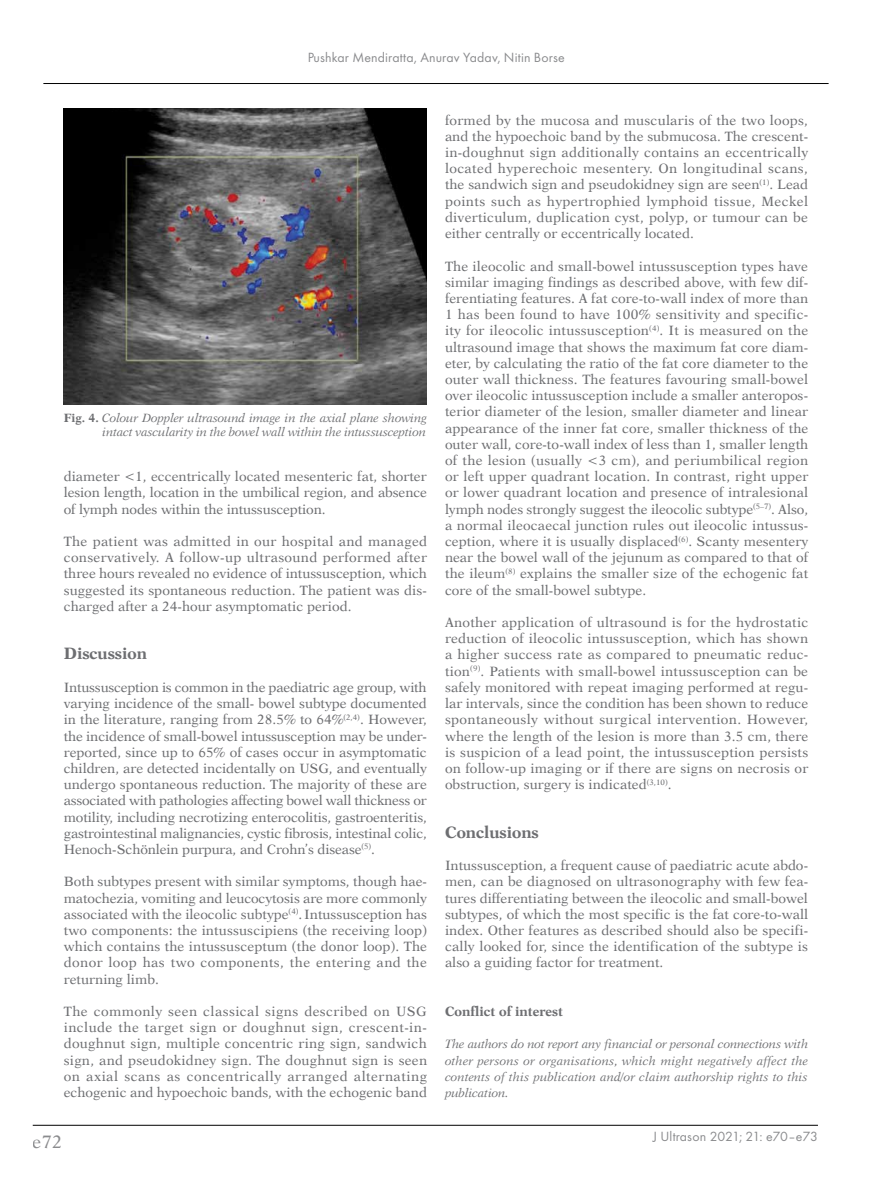
<style>
.page{position:relative;width:872px;height:1191px;background:#fff}
.page>*{position:absolute;margin:0;border:0;box-sizing:border-box;transform-origin:0 0}
.t1{font:18px "Dutch 823 EU Normal";color:#6d6e71}
._1st_Srodtytul_PL_An{font:16.5px "Dutch 823 EU Bold";color:#6d6e71}
.t2{font:13.8px "Futura TCE";letter-spacing:.01em;color:#6d6e71}
.BANG_-_Body_Ang{font:13.5px/16.2px "Dutch 823 EU Normal";color:#6d6e71;text-align:justify}
.Konflikt_interesow_p{font:13.5px "Dutch 823 EU Bold";color:#6d6e71}
.Konflikt_interesow_p-2{font:12px/16.2px "Dutch 823 EU Italic";color:#6d6e71;text-align:justify}
.Normalny{font:12px/14.4px "Dutch 823 EU Italic";letter-spacing:-.02em;color:#6d6e71;text-align:right}
.s1{font-family:"Dutch 823 EU Bold"}
</style>
<div class="page">
<hr style="left:33px;top:1125px;width:785px;height:1px;background:#000">
<hr style="left:43px;top:83px;width:785px;height:1px;background:#000">
<img style="left:64px;top:108px;width:363px;height:296px">
<p class="t2" style="left:307px;top:49px;width:259px">Pushkar Mendiratta, Anurav Yadav, Nitin Borse</p>
<p class="Normalny" style="left:64px;top:411px;width:365px"><span class="s1">Fig. 4.</span> Colour Doppler ultrasound image in the axial plane showing intact vascularity in the bowel wall within the intussusception</p>
<p class="BANG_-_Body_Ang" style="left:64px;top:468px;width:365px">diameter &lt;1, eccentrically located mesenteric fat, shorter lesion length, location in the umbilical region, and absence of lymph nodes within the intussusception.</p>
<p class="BANG_-_Body_Ang" style="left:64px;top:533px;width:365px">The patient was admitted in our hospital and managed conservatively. A follow-up ultrasound performed after three hours revealed no evidence of intussusception, which suggested its spontaneous reduction. The patient was dis&shy;charged after a 24-hour asymptomatic period.</p>
<p class="_1st_Srodtytul_PL_An" style="left:64px;top:643px;width:85px">Discussion</p>
<p class="BANG_-_Body_Ang" style="left:64px;top:679px;width:365px">Intussusception is common in the paediatric age group, with varying incidence of the small- bowel subtype documented in the literature, ranging from 28.5% to 64%<sup>(2,4)</sup>. However, the incidence of small-bowel intussusception may be under&shy;reported, since up to 65% of cases occur in asymptomatic children, are detected incidentally on USG, and eventually undergo spontaneous reduction. The majority of these are associated with pathologies affecting bowel wall thickness or motility, including necrotizing enterocolitis, gastroenteritis, gastrointestinal malignancies, cystic fibrosis, intestinal colic, Henoch-Schönlein purpura, and Crohn’s disease<sup>(5)</sup>.</p>
<p class="BANG_-_Body_Ang" style="left:64px;top:873px;width:365px">Both subtypes present with similar symptoms, though hae&shy;matochezia, vomiting and leucocytosis are more commonly associated with the ileocolic subtype<sup>(4)</sup>. Intussusception has two components: the intussuscipiens (the receiving loop) which contains the intussusceptum (the donor loop). The donor loop has two components, the entering and the returning limb.</p>
<p class="BANG_-_Body_Ang" style="left:64px;top:1003px;width:365px">The commonly seen classical signs described on USG include the target sign or doughnut sign, crescent-in&shy;doughnut sign, multiple concentric ring sign, sandwich sign, and pseudokidney sign. The doughnut sign is seen on axial scans as concentrically arranged alternating echogenic and hypoechoic bands, with the echogenic band</p>
<p class="BANG_-_Body_Ang" style="left:445px;top:112px;width:365px">formed by the mucosa and muscularis of the two loops, and the hypoechoic band by the submucosa. The crescent&shy;in-doughnut sign additionally contains an eccentrically located hyperechoic mesentery. On longitudinal scans, the sandwich sign and pseudokidney sign are seen<sup>(1)</sup>. Lead points such as hypertrophied lymphoid tissue, Meckel diverticulum, duplication cyst, polyp, or tumour can be either centrally or eccentrically located.</p>
<p class="BANG_-_Body_Ang" style="left:445px;top:258px;width:365px">The ileocolic and small-bowel intussusception types have similar imaging findings as described above, with few dif&shy;ferentiating features. A fat core-to-wall index of more than 1 has been found to have 100% sensitivity and specific&shy;ity for ileocolic intussusception<sup>(4)</sup>. It is measured on the ultrasound image that shows the maximum fat core diam&shy;eter, by calculating the ratio of the fat core diameter to the outer wall thickness. The features favouring small-bowel over ileocolic intussusception include a smaller anteropos&shy;terior diameter of the lesion, smaller diameter and linear appearance of the inner fat core, smaller thickness of the outer wall, core-to-wall index of less than 1, smaller length of the lesion (usually &lt;3 cm), and periumbilical region or left upper quadrant location. In contrast, right upper or lower quadrant location and presence of intralesional lymph nodes strongly suggest the ileocolic subtype<sup>(5–7)</sup>. Also, a normal ileocaecal junction rules out ileocolic intussus&shy;ception, where it is usually displaced<sup>(6)</sup>. Scanty mesentery near the bowel wall of the jejunum as compared to that of the ileum<sup>(8)</sup> explains the smaller size of the echogenic fat core of the small-bowel subtype.</p>
<p class="BANG_-_Body_Ang" style="left:445px;top:614px;width:365px">Another application of ultrasound is for the hydrostatic reduction of ileocolic intussusception, which has shown a higher success rate as compared to pneumatic reduc&shy;tion<sup>(9)</sup>. Patients with small-bowel intussusception can be safely monitored with repeat imaging performed at regu&shy;lar intervals, since the condition has been shown to reduce spontaneously without surgical intervention. However, where the length of the lesion is more than 3.5 cm, there is suspicion of a lead point, the intussusception persists on follow-up imaging or if there are signs on necrosis or obstruction, surgery is indicated<sup>(3,10)</sup>.</p>
<p class="_1st_Srodtytul_PL_An" style="left:445px;top:822px;width:95px">Conclusions</p>
<p class="BANG_-_Body_Ang" style="left:445px;top:857px;width:365px">Intussusception, a frequent cause of paediatric acute abdo&shy;men, can be diagnosed on ultrasonography with few fea&shy;tures differentiating between the ileocolic and small-bowel subtypes, of which the most specific is the fat core-to-wall index. Other features as described should also be specifi&shy;cally looked for, since the identification of the subtype is also a guiding factor for treatment.</p>
<p class="Konflikt_interesow_p" style="left:445px;top:1003px;width:119px">Conflict of interest</p>
<p class="Konflikt_interesow_p-2" style="left:445px;top:1036px;width:365px">The authors do not report any financial or personal connections with other persons or organisations, which might negatively affect the contents of this publication and/or claim authorship rights to this publication.</p>
<h1 class="t1" style="left:33px;top:1131px;width:31px">e72</h1>
<p class="t2" style="left:652px;top:1128px;width:167px">J Ultrason 2021; 21: e70–e73</p>
</div>
